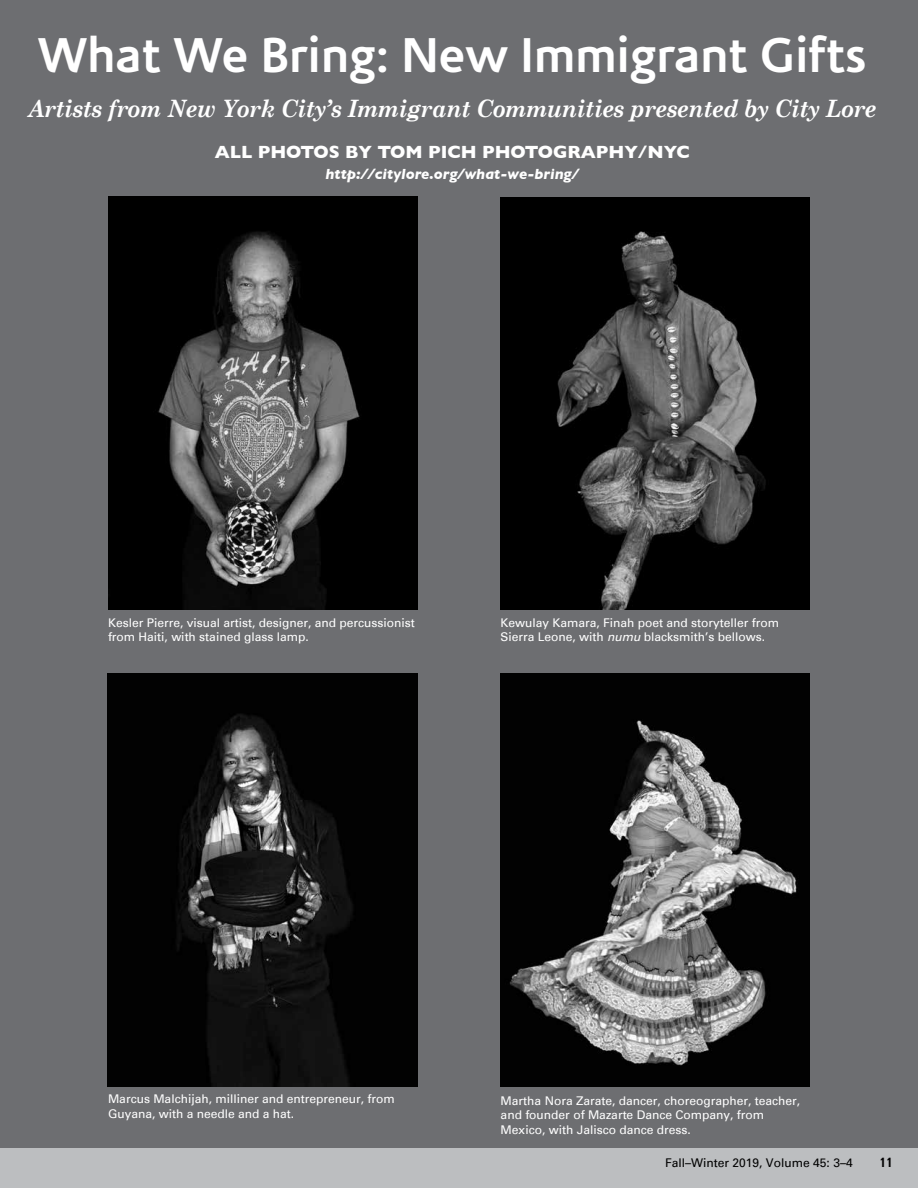
<style>
.page{position:relative;width:918px;height:1188px;background:#fff}
.page>*{position:absolute;margin:0;border:0;box-sizing:border-box;transform-origin:0 0}
.t1{font:700 49.5px "Corisande";color:#fff}
.t2{font:italic 700 24px "Century Schoolbook";letter-spacing:-.02em;color:#fff;scale:.94 1}
.t3{font:700 18px "Gill Sans";color:#fff}
.t4{font:italic 700 15px "Gill Sans";color:#fff}
.t5{font:700 13.5px "Univers Condensed";color:#000}
.t6{font:12px/14.4px "Univers";color:#fff}
.t7{font:12px "Univers";color:#000}
.s1{font-style:italic}
</style>
<div class="page">
<div style="left:0;top:1148px;width:918px;height:40px;background:#bcbec0"></div>
<div style="left:0;top:0;width:918px;height:1148px;background:#6d6e71"></div>
<img style="left:108px;top:197px;width:310px;height:412px">
<img style="left:500px;top:197px;width:310px;height:412px">
<img style="left:108px;top:674px;width:310px;height:412px">
<img style="left:501px;top:674px;width:309px;height:412px">
<h1 class="t1" style="left:38px;top:27px;width:830px">What We Bring: New Immigrant Gifts</h1>
<h2 class="t2" style="left:28px;top:94px;width:904px">Artists from New York City’s Immigrant Communities presented by City Lore</h2>
<h3 class="t3" style="left:215px;top:138px;width:477px">ALL PHOTOS BY TOM PICH PHOTOGRAPHY/NYC</h3>
<p class="t4" style="left:326px;top:165px;width:255px">http://citylore.org/what-we-bring/</p>
<p class="t6" style="left:108px;top:616px;width:308px">Kesler Pierre, visual artist, designer, and percussionist from Haiti, with stained glass lamp.</p>
<p class="t6" style="left:500px;top:616px;width:280px">Kewulay Kamara, Finah poet and storyteller from<br>Sierra Leone, with <span class="s1">numu</span> blacksmith’s bellows.</p>
<p class="t6" style="left:108px;top:1092px;width:288px">Marcus Malchijah, milliner and entrepreneur, from<br>Guyana, with a needle and a hat.</p>
<p class="t6" style="left:501px;top:1094px;width:301px">Martha Nora Zarate, dancer, choreographer, teacher, and founder of Mazarte Dance Company, from<br>Mexico, with Jalisco dance dress.</p>
<p class="t7" style="left:665px;top:1155px;width:189px">Fall–Winter 2019, Volume 45: 3–4</p>
<p class="t5" style="left:880px;top:1154px;width:14px">11</p>
</div>
